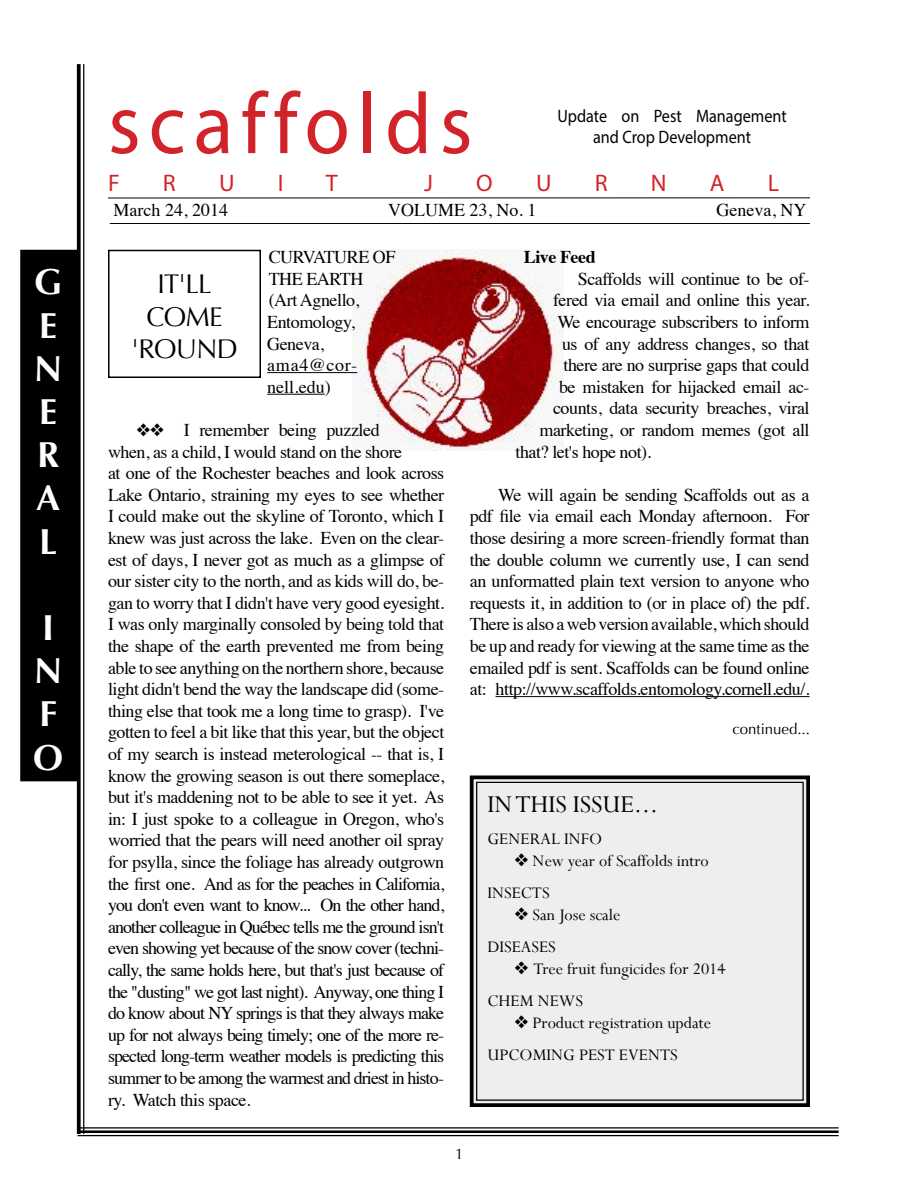
<style>
.page{position:relative;width:918px;height:1188px;background:#fff}
.page>*{position:absolute;margin:0;border:0;box-sizing:border-box;transform-origin:0 0}
.t1{font:87px "Myriad Pro";letter-spacing:.095em;color:#d2232a;scale:.95 1}
.t2{font:700 36px/43.2px "Optima";color:#fff}
.t3{font:27px/32.4px "Optima";letter-spacing:-.025em;color:#000;text-align:center}
.t4{font:27px "Perpetua";color:#000}
.t5{font:24px "Myriad Pro";color:#d2232a}
.t6{font:18px/21.6px "Times";letter-spacing:-.025em;color:#000}
.t7{font:18px/32.4px "Perpetua";color:#000}
.t8{font:18px/21.6px "Myriad Pro";color:#000;text-align:center;scale:.9 1}
.t9{font:18px "Times";color:#000}
.t10{font:700 18px "Times";letter-spacing:-.025em;color:#000}
.t11{font:15px "Optima";color:#000}
</style>
<div class="page">
<svg style="left:77px;top:64px;width:4px;height:1070px;background:#1b1b1b"></svg>
<hr style="left:83px;top:64px;width:1px;height:1070px;background:#000">
<hr style="left:110px;top:223px;width:700px;height:1px;background:#000">
<hr style="left:78px;top:1127px;width:761px;height:2px;background:#000">
<hr style="left:78px;top:1130px;width:761px;height:3px;background:#000">
<hr style="left:78px;top:1135px;width:761px;height:1px;background:#000">
<hr style="left:108px;top:197px;width:702px;height:1px;background:#000">
<img style="left:352px;top:250px;width:212px;height:201px">
<div style="left:469px;top:775px;width:341px;height:332px;background:#edeeee"></div>
<div style="left:476px;top:782px;width:328px;height:319px;border:1px solid #000"></div>
<div style="left:22px;top:251px;width:54px;height:529px;background:#000"></div>
<div style="left:20px;top:250px;width:58px;height:531px;border:3px solid #000"></div>
<div style="left:108px;top:250px;width:153px;height:128px;border:2px solid #000"></div>
<hr style="left:496px;top:696px;width:314px;height:1px;background:#000">
<hr style="left:267px;top:372px;width:90px;height:1px;background:#000">
<hr style="left:267px;top:394px;width:58px;height:1px;background:#000">
<h2 class="t2" style="left:34px;top:261px;width:30px">G<br>E<br>N<br>E<br>R<br>A<br>L</h2>
<h2 class="t2" style="left:33px;top:607px;width:31px">I<br>N<br>F<br>O</h2>
<h1 class="t1" style="left:108px;top:70px;width:385px">scaffolds</h1>
<h3 class="t5" style="left:108px;top:168px;width:13px">F</h3>
<h3 class="t5" style="left:163px;top:168px;width:14px">R</h3>
<h3 class="t5" style="left:219px;top:168px;width:17px">U</h3>
<h3 class="t5" style="left:278px;top:168px;width:7px">I</h3>
<h3 class="t5" style="left:326px;top:168px;width:13px">T</h3>
<h3 class="t5" style="left:424px;top:168px;width:10px">J</h3>
<h3 class="t5" style="left:476px;top:168px;width:18px">O</h3>
<h3 class="t5" style="left:536px;top:168px;width:17px">U</h3>
<h3 class="t5" style="left:595px;top:168px;width:14px">R</h3>
<h3 class="t5" style="left:651px;top:168px;width:17px">N</h3>
<h3 class="t5" style="left:710px;top:168px;width:16px">A</h3>
<h3 class="t5" style="left:768px;top:168px;width:13px">L</h3>
<p class="t8" style="left:557px;top:104px;width:256px">Update on Pest Management and Crop Development</p>
<p class="t9" style="left:114px;top:193px;width:116px">March 24, 2014</p>
<p class="t9" style="left:388px;top:193px;width:150px">VOLUME 23, No. 1</p>
<p class="t9" style="left:717px;top:193px;width:91px">Geneva, NY</p>
<p class="t6" style="left:267px;top:245px;width:130px">CURVATURE OF<br>THE EARTH<br>(Art Agnello,<br>Entomology,<br>Geneva, ama4@cor&shy;nell.edu)</p>
<p class="t6" style="left:108px;top:418px;width:338px;text-indent:28px">❖❖ I remember being puzzled<br>when, as a child, I would stand on the shore<br>at one of the Rochester beaches and look across Lake Ontario, straining my eyes to see whether I could make out the skyline of Toronto, which I knew was just across the lake. Even on the clear&shy;est of days, I never got as much as a glimpse of our sister city to the north, and as kids will do, be&shy;gan to worry that I didn't have very good eyesight.<br>I was only marginally consoled by being told that the shape of the earth prevented me from being able to see anything on the northern shore, because light didn't bend the way the landscape did (some&shy;thing else that took me a long time to grasp). I've gotten to feel a bit like that this year, but the object of my search is instead meterological -- that is, I know the growing season is out there someplace, but it's maddening not to be able to see it yet. As in: I just spoke to a colleague in Oregon, who's worried that the pears will need another oil spray for psylla, since the foliage has already outgrown the first one. And as for the peaches in California, you don't even want to know... On the other hand, another colleague in Québec tells me the ground isn't even showing yet because of the snow cover (techni&shy;cally, the same holds here, but that's just because of the "dusting" we got last night). Anyway, one thing I do know about NY springs is that they always make up for not always being timely; one of the more re&shy;spected long-term weather models is predicting this summer to be among the warmest and driest in histo&shy;ry. Watch this space.</p>
<h3 class="t3" style="left:132px;top:268px;width:108px">IT'LL<br>COME 'ROUND</h3>
<p class="t10" style="left:524px;top:240px;width:73px">Live Feed</p>
<p class="t6" style="left:578px;top:266px;width:233px">Scaffolds will continue to be of-</p>
<p class="t6" style="left:553px;top:288px;width:258px">fered via email and online this year.</p>
<p class="t6" style="left:558px;top:310px;width:254px">We encourage subscribers to inform</p>
<p class="t6" style="left:562px;top:331px;width:249px">us of any address changes, so that</p>
<p class="t6" style="left:564px;top:353px;width:248px">there are no surprise gaps that could</p>
<p class="t6" style="left:559px;top:374px;width:252px">be mistaken for hijacked email ac-</p>
<p class="t6" style="left:553px;top:396px;width:258px">counts, data security breaches, viral</p>
<p class="t6" style="left:540px;top:418px;width:272px">marketing, or random memes (got all</p>
<p class="t6" style="left:516px;top:439px;width:137px">that? let's hope not).</p>
<p class="t6" style="left:470px;top:482px;width:341px;text-align:justify;text-indent:28px">We will again be sending Scaffolds out as a pdf file via email each Monday afternoon. For those desiring a more screen-friendly format than the double column we currently use, I can send an unformatted plain text version to anyone who requests it, in addition to (or in place of) the pdf.<br>There is also a web version available, which should be up and ready for viewing at the same time as the emailed pdf is sent. Scaffolds can be found online at: http://www.scaffolds.entomology.cornell.edu/.</p>
<p class="t11" style="left:732px;top:720px;width:79px">continued...</p>
<h3 class="t4" style="left:488px;top:787px;width:172px">IN THIS ISSUE...</h3>
<p class="t7" style="left:488px;top:823px;width:116px">GENERAL INFO</p>
<p class="t7" style="left:488px;top:844px;width:223px;text-indent:27px">❖ New year of Scaffolds intro<br>INSECTS</p>
<p class="t7" style="left:488px;top:898px;width:134px;text-indent:27px">❖ San Jose scale<br>DISEASES</p>
<p class="t7" style="left:488px;top:952px;width:240px;text-indent:27px">❖ Tree fruit fungicides for 2014<br>CHEM NEWS</p>
<p class="t7" style="left:488px;top:1006px;width:225px;text-indent:27px">❖ Product registration update<br>UPCOMING PEST EVENTS</p>
<p class="t11" style="left:455px;top:1145px;width:10px">1</p>
</div>
